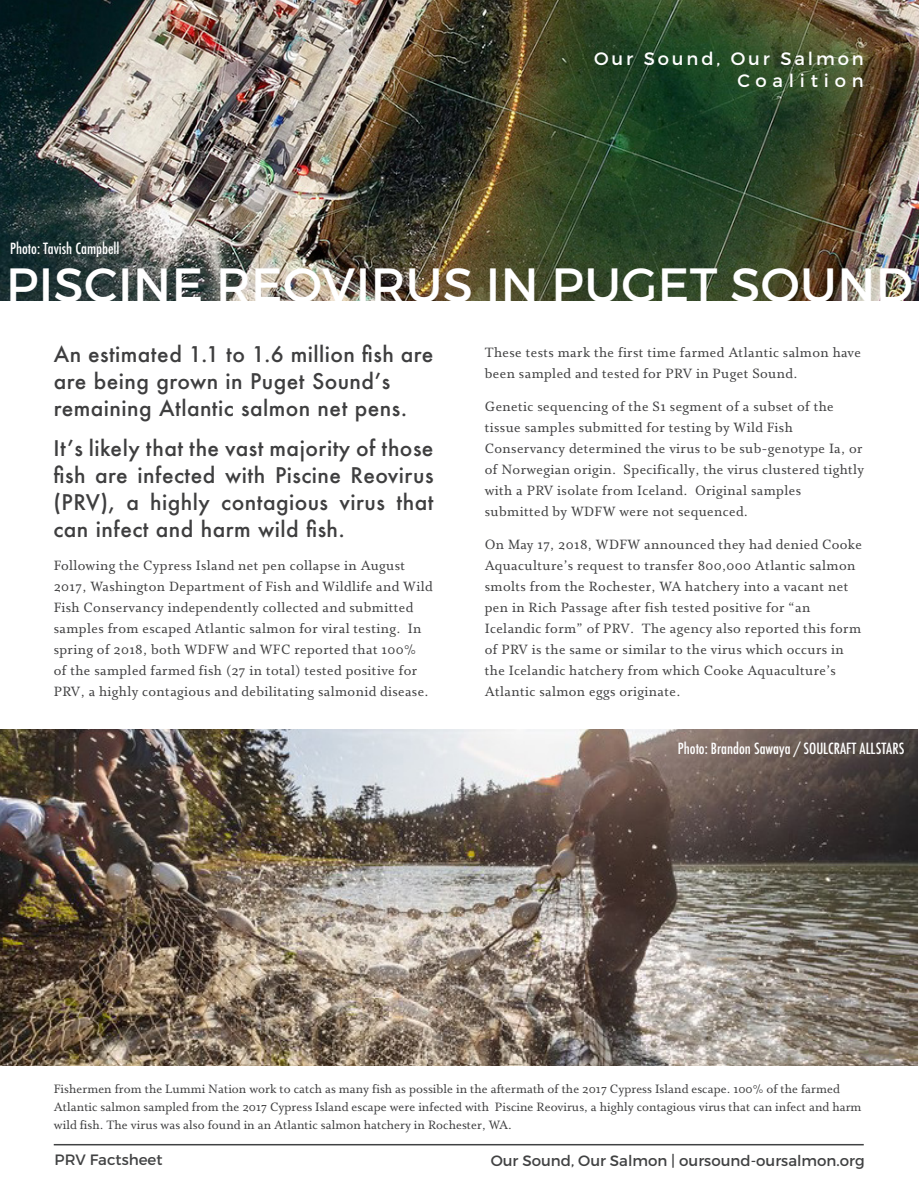
<style>
.page{position:relative;width:919px;height:1194px;background:#fff}
.page>*{position:absolute;margin:0;border:0;box-sizing:border-box;transform-origin:0 0}
.t1{font:48px "Montserrat";letter-spacing:.01em;color:#fff}
.t2{font:500 21px/27px "Futura";letter-spacing:.02em;color:#3e3e3f}
.t3{font:18px "Montserrat";letter-spacing:.16em;color:#fff}
.t4{font:18px "Montserrat";letter-spacing:.32em;color:#fff}
.t5{font:15px/21px "Cultura";letter-spacing:.02em;color:#3e3e3f}
.t6{font:500 condensed 15px "Futura";color:#fff}
.t7{font:15px "Montserrat";color:#414243}
.t8{font:13.5px/18px "Cultura";color:#3e3e3f}
</style>
<div class="page">
<img style="left:0;top:0;width:919px;height:301px">
<img style="left:0;top:730px;width:918px;height:336px">
<hr style="left:54px;top:1144px;width:810px;height:1px;background:#414243">
<p class="t6" style="left:10px;top:239px;width:111px">Photo: Tavish Campbell</p>
<p class="t3" style="left:594px;top:47px;width:271px">Our Sound, Our Salmon</p>
<p class="t4" style="left:738px;top:70px;width:128px">Coalition</p>
<p class="t1" style="left:6px;top:255px;width:908px">PISCINE REOVIRUS IN PUGET SOUND</p>
<p class="t2" style="left:54px;top:340px;width:381px">An estimated 1.1 to 1.6 million fish are are being grown in Puget Sound’s</p>
<p class="t2" style="left:54px;top:394px;width:355px">remaining Atlantic salmon net pens.</p>
<p class="t2" style="left:54px;top:434px;width:382px;text-align:justify">It’s likely that the vast majority of those fish are infected with Piscine Reovirus (PRV), a highly contagious virus that can infect and harm wild fish.</p>
<p class="t5" style="left:54px;top:555px;width:380px">Following the Cypress Island net pen collapse in August 2017, Washington Department of Fish and Wildlife and Wild Fish Conservancy independently collected and submitted samples from escaped Atlantic salmon for viral testing. In spring of 2018, both WDFW and WFC reported that 100%<br>of the sampled farmed fish (27 in total) tested positive for PRV, a highly contagious and debilitating salmonid disease.</p>
<p class="t5" style="left:485px;top:342px;width:378px">These tests mark the first time farmed Atlantic salmon have been sampled and tested for PRV in Puget Sound.</p>
<p class="t5" style="left:485px;top:396px;width:351px">Genetic sequencing of the S1 segment of a subset of the</p>
<p class="t5" style="left:485px;top:417px;width:310px">tissue samples submitted for testing by Wild Fish</p>
<p class="t5" style="left:485px;top:438px;width:381px;text-align:justify">Conservancy determined the virus to be sub-genotype Ia, or of Norwegian origin. Specifically, the virus clustered tightly with a PRV isolate from Iceland. Original samples</p>
<p class="t5" style="left:485px;top:501px;width:265px">submitted by WDFW were not sequenced.</p>
<p class="t5" style="left:485px;top:534px;width:379px">On May 17, 2018, WDFW announced they had denied Cooke Aquaculture’s request to transfer 800,000 Atlantic salmon smolts from the Rochester, WA hatchery into a vacant net pen in Rich Passage after fish tested positive for “an</p>
<p class="t5" style="left:485px;top:618px;width:378px">Icelandic form” of PRV. The agency also reported this form of PRV is the same or similar to the virus which occurs in the Icelandic hatchery from which Cooke Aquaculture’s Atlantic salmon eggs originate.</p>
<p class="t6" style="left:678px;top:738px;width:228px">Photo: Brandon Sawaya / SOULCRAFT ALLSTARS</p>
<p class="t8" style="left:54px;top:1080px;width:809px">Fishermen from the Lummi Nation work to catch as many fish as possible in the aftermath of the 2017 Cypress Island escape. 100% of the farmed<br>Atlantic salmon sampled from the 2017 Cypress Island escape were infected with Piscine Reovirus, a highly contagious virus that can infect and harm wild fish. The virus was also found in an Atlantic salmon hatchery in Rochester, WA.</p>
<p class="t7" style="left:55px;top:1150px;width:109px">PRV Factsheet</p>
<p class="t7" style="left:491px;top:1151px;width:375px">Our Sound, Our Salmon | oursound-oursalmon.org</p>
</div>
